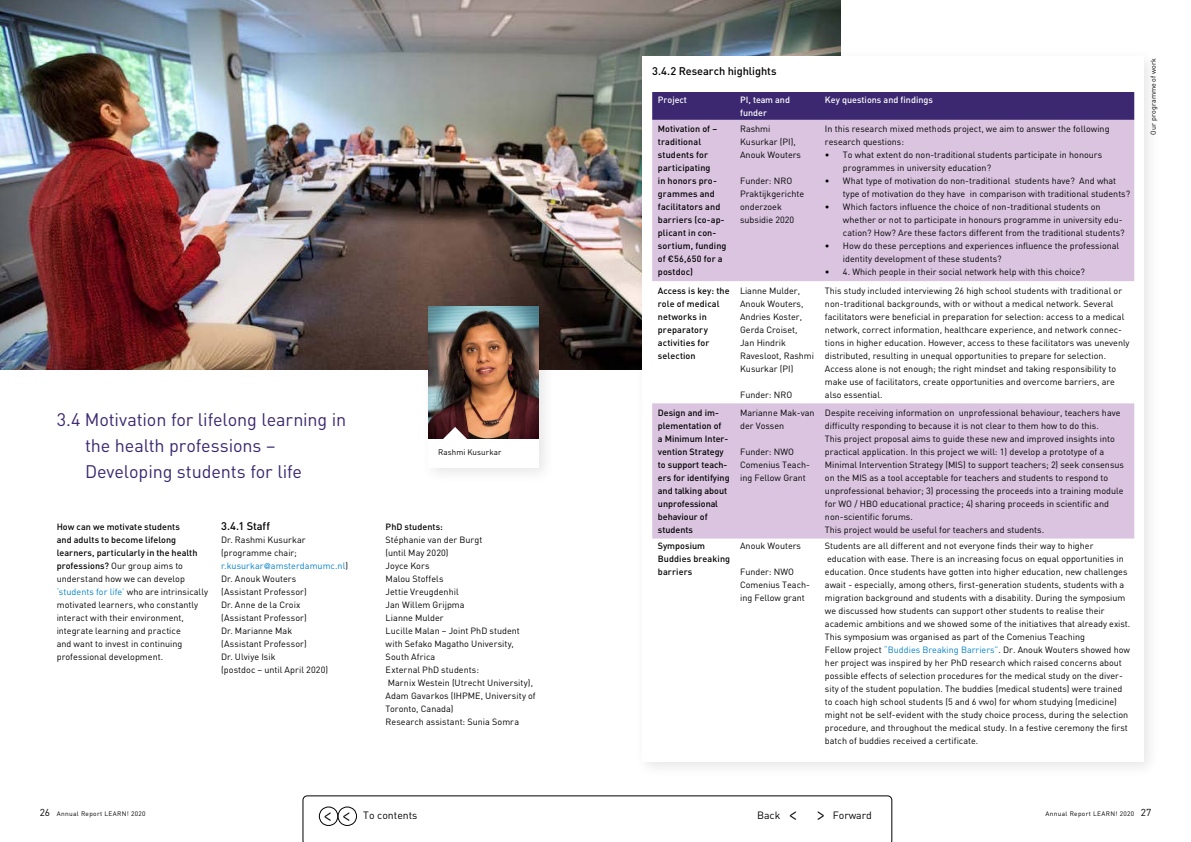
<style>
.page{position:relative;width:1191px;height:842px;background:#fff}
.page>*{position:absolute;margin:0;border:0;box-sizing:border-box;transform-origin:0 0}
.t1{font:300 24px "DIN Pro";color:#000;scale:.8 1}
.t2{font:18px/26px "DIN Pro";letter-spacing:-.005em;color:#3b2870}
.t3{font:500 11px "DIN Pro";letter-spacing:-.005em;color:#000}
.t4{font:10.5px "DIN Pro";color:#000}
.t5{font:9px/13px "DIN Pro";color:#000}
.t6{font:500 9px/13px "DIN Pro";letter-spacing:.01em;color:#000}
.t7{font:500 9px/13px "DIN Pro";color:#fff}
.t8{font:8px "DIN Pro";letter-spacing:.01em;color:#000}
.t9{font:7px "DIN Pro";letter-spacing:.015em;color:#000}
.t10{font:6.5px "DIN Pro";letter-spacing:.05em;color:#000}
.s1{color:#0081c9}
.s2{font-weight:500}
.s3{font-size:10px}
</style>
<div class="page">
<img style="left:0;top:0;width:840px;height:369px">
<div style="left:633px;top:48px;width:527px;height:731px;background:#000;opacity:.1"></div>
<div style="left:642px;top:57px;width:501px;height:705px;background:#fff"></div>
<div style="left:652px;top:92px;width:482px;height:28px;background:#3b2870"></div>
<svg style="left:652px;top:120px;width:482px;height:419px;fill:#dac4e0"></svg>
<div style="left:419px;top:297px;width:136px;height:159px;background:#000;opacity:.1"></div>
<img style="left:428px;top:306px;width:111px;height:124px">
<div style="left:419px;top:430px;width:136px;height:55px;background:#000;opacity:.1"></div>
<div style="left:428px;top:439px;width:111px;height:29px;background:#fff"></div>
<svg style="left:443px;top:427px;width:24px;height:12px"></svg>
<svg style="left:303px;top:796px;width:589px;height:46px"></svg>
<h2 class="t2" style="left:85px;top:405px;width:263px;text-indent:-28px">3.4 Motivation for lifelong learning in the health professions –<br>Developing students for life</h2>
<p class="t8" style="left:438px;top:446px;width:65px">Rashmi Kusurkar</p>
<p class="t3" style="left:221px;top:517px;width:50px">3.4.1 Staff</p>
<p class="t5" style="left:221px;top:532px;width:128px">Dr. Rashmi Kusurkar (programme chair; <span class="s1">r.kusurkar@amsterdamumc.nl</span>)<br>Dr. Anouk Wouters<br>(Assistant Professor)<br>Dr. Anne de la Croix<br>(Assistant Professor)<br>Dr. Marianne Mak<br>(Assistant Professor)<br>Dr. Ulviye Isik<br>(postdoc – until April 2020)</p>
<p class="t5" style="left:57px;top:519px;width:153px"><span class="s2">How can we motivate students<br>and adults to become lifelong learners, particularly in the health professions?</span> Our group aims to understand how we can develop <span class="s1">‘students for life’</span> who are intrinsically motivated learners, who constantly interact with their environment, integrate learning and practice<br>and want to invest in continuing professional development.</p>
<p class="t6" style="left:386px;top:519px;width:59px">PhD students:</p>
<p class="t5" style="left:386px;top:532px;width:152px">Stéphanie van der Burgt<br>(until May 2020)<br>Joyce Kors<br>Malou Stoffels<br>Jettie Vreugdenhil<br>Jan Willem Grijpma<br>Lianne Mulder<br>Lucille Malan – Joint PhD student with Sefako Magatho University,<br>South Africa<br>External PhD students:<br>Marnix Westein (Utrecht University),<br>Adam Gavarkos (IHPME, University of<br>Toronto, Canada)<br>Research assistant: Sunia Somra</p>
<p class="t3" style="left:652px;top:62px;width:126px">3.4.2 Research highlights</p>
<p class="t7" style="left:658px;top:92px;width:31px">Project</p>
<p class="t7" style="left:740px;top:92px;width:51px">PI, team and funder</p>
<p class="t7" style="left:825px;top:92px;width:109px">Key questions and findings</p>
<p class="t6" style="left:658px;top:122px;width:70px">Motivation of – traditional students for participating<br>in honors pro&shy;grammes and facilitators and barriers (co-ap&shy;plicant in con&shy;sortium, funding of €56,650 for a postdoc)</p>
<p class="t5" style="left:740px;top:122px;width:62px">Rashmi<br>Kusurkar (PI),<br>Anouk Wouters</p>
<p class="t5" style="left:825px;top:122px;width:286px">In this research mixed methods project, we aim to answer the following research questions:</p>
<p class="t5" style="left:843px;top:148px;width:261px;text-indent:-18px">• To what extent do non-traditional students participate in honours programmes in university education?</p>
<p class="t5" style="left:843px;top:174px;width:289px;text-indent:-18px">• What type of motivation do non-traditional students have? And what type of motivation do they have in comparison with traditional students?</p>
<p class="t5" style="left:843px;top:200px;width:283px;text-indent:-18px">• Which factors influence the choice of non-traditional students on whether or not to participate in honours programme in university edu&shy;cation? How? Are these factors different from the traditional students?</p>
<p class="t5" style="left:843px;top:239px;width:278px;text-indent:-18px">• How do these perceptions and experiences influence the professional identity development of these students?</p>
<p class="t5" style="left:825px;top:265px;width:262px">• 4. Which people in their social network help with this choice?</p>
<p class="t5" style="left:740px;top:174px;width:66px">Funder: NRO<br>Praktijkgerichte onderzoek subsidie 2020</p>
<p class="t6" style="left:658px;top:283px;width:73px">Access is key: the role of medical networks in preparatory activities for selection</p>
<p class="t5" style="left:740px;top:283px;width:76px">Lianne Mulder,<br>Anouk Wouters,<br>Andries Koster,<br>Gerda Croiset,<br>Jan Hindrik<br>Ravesloot, Rashmi<br>Kusurkar (PI)</p>
<p class="t5" style="left:740px;top:387px;width:54px">Funder: NRO</p>
<p class="t6" style="left:658px;top:405px;width:73px">Design and im&shy;plementation of<br>a Minimum Inter&shy;vention Strategy to support teach&shy;ers for identifying and talking about unprofessional behaviour of students</p>
<p class="t5" style="left:740px;top:405px;width:76px">Marianne Mak-van der Vossen</p>
<p class="t5" style="left:740px;top:444px;width:71px">Funder: NWO<br>Comenius Teach&shy;ing Fellow Grant</p>
<p class="t6" style="left:658px;top:538px;width:74px">Symposium<br>Buddies breaking barriers</p>
<p class="t5" style="left:740px;top:538px;width:62px">Anouk Wouters</p>
<p class="t5" style="left:740px;top:564px;width:71px">Funder: NWO<br>Comenius Teach&shy;ing Fellow grant</p>
<p class="t5" style="left:825px;top:283px;width:306px">This study included interviewing 26 high school students with traditional or non-traditional backgrounds, with or without a medical network. Several facilitators were beneficial in preparation for selection: access to a medical network, correct information, healthcare experience, and network connec&shy;tions in higher education. However, access to these facilitators was unevenly distributed, resulting in unequal opportunities to prepare for selection.<br>Access alone is not enough; the right mindset and taking responsibility to make use of facilitators, create opportunities and overcome barriers, are also essential.</p>
<p class="t5" style="left:825px;top:405px;width:300px">Despite receiving information on unprofessional behaviour, teachers have difficulty responding to because it is not clear to them how to do this.<br>This project proposal aims to guide these new and improved insights into practical application. In this project we will: 1) develop a prototype of a Minimal Intervention Strategy (MIS) to support teachers; 2) seek consensus on the MIS as a tool acceptable for teachers and students to respond to unprofessional behavior; 3) processing the proceeds into a training module for WO / HBO educational practice; 4) sharing proceeds in scientific and non-scientific forums.<br>This project would be useful for teachers and students.</p>
<p class="t5" style="left:825px;top:538px;width:307px">Students are all different and not everyone finds their way to higher education with ease. There is an increasing focus on equal opportunities in education. Once students have gotten into higher education, new challenges await - especially, among others, first-generation students, students with a migration background and students with a disability. During the symposium we discussed how students can support other students to realise their academic ambitions and we showed some of the initiatives that already exist.<br>This symposium was organised as part of the Comenius Teaching<br>Fellow project <span class="s1">“Buddies Breaking Barriers”</span>. Dr. Anouk Wouters showed how her project was inspired by her PhD research which raised concerns about possible effects of selection procedures for the medical study on the diver&shy;sity of the student population. The buddies (medical students) were trained to coach high school students (5 and 6 vwo) for whom studying (medicine) might not be self-evident with the study choice process, during the selection procedure, and throughout the medical study. In a festive ceremony the first batch of buddies received a certificate.</p>
<p class="t9" style="left:1147px;top:134px;width:78px;rotate:-90deg">Our programme of work</p>
<p class="t10" style="left:40px;top:809px;width:107px"><span class="s3">26</span> Annual Report LEARN! 2020</p>
<p class="t10" style="left:1045px;top:809px;width:107px">Annual Report LEARN! 2020 <span class="s3">27</span></p>
<h1 class="t1" style="left:323px;top:795px;width:37px">&lt; &lt;</h1>
<p class="t4" style="left:363px;top:807px;width:56px">To contents</p>
<p class="t4" style="left:757px;top:807px;width:25px">Back</p>
<p class="t4" style="left:832px;top:807px;width:41px">Forward</p>
<h1 class="t1" style="left:788px;top:795px;width:14px">&lt;</h1>
</div>
